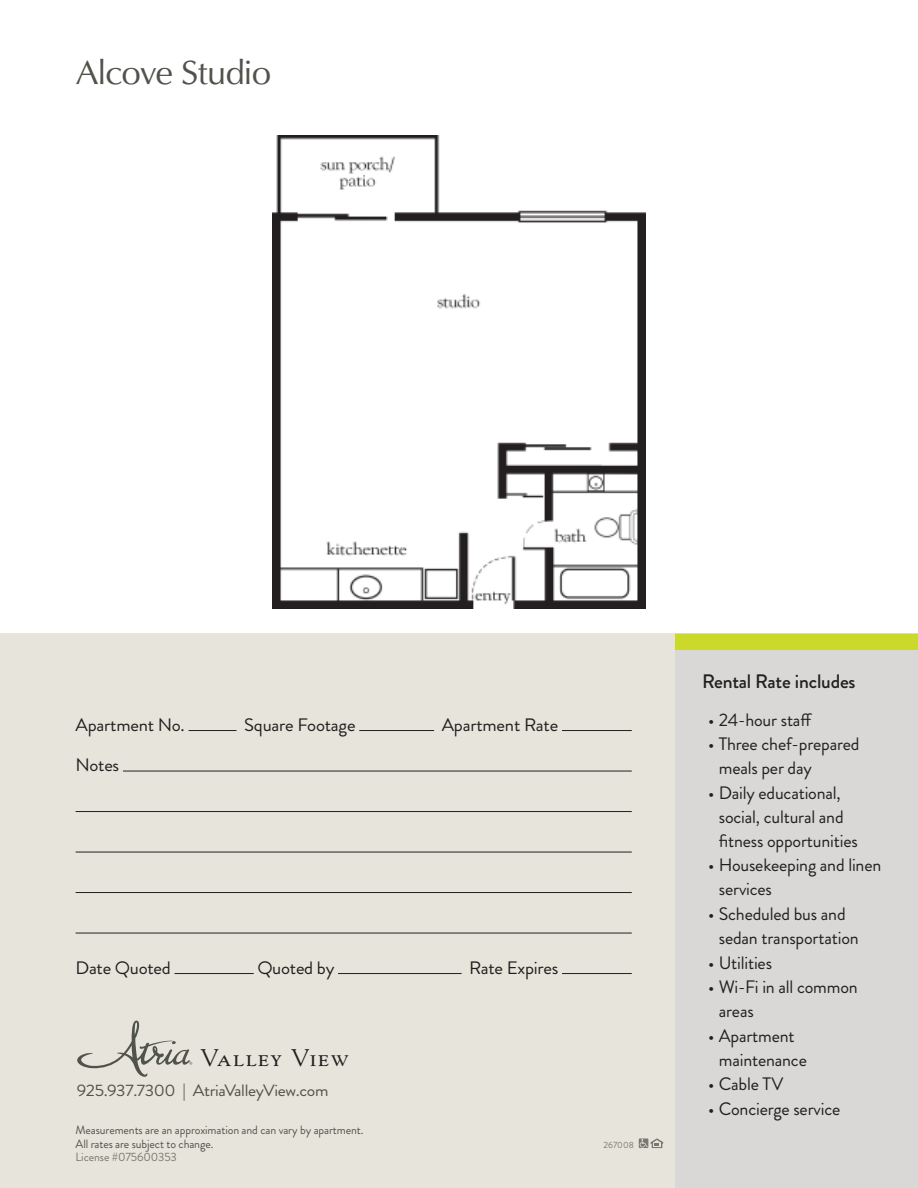
<style>
.page{position:relative;width:918px;height:1188px;background:#fff}
.page>*{position:absolute;margin:0;border:0;box-sizing:border-box;transform-origin:0 0}
.t1{font:34.5px "Classico URW";letter-spacing:-.02em;color:#50534a}
.t2{font:24px "Goudy Std";letter-spacing:.05em;color:#231f20;scale:1.07 1}
.t3{font:500 19.5px "Brandon Grotesque";letter-spacing:-.01em;color:#231f20}
.t4{font:18px/24px "Brandon Grotesque";letter-spacing:-.01em;color:#231f20}
.t5{font:18px "Brandon Grotesque";letter-spacing:-.01em;color:#231f20;scale:1.04 1}
.t6{font:16.5px "Brandon Grotesque";letter-spacing:-.02em;color:#525248;scale:1.07 1}
.t7{font:12px/13.5px "Brandon Grotesque";letter-spacing:-.01em;color:#50534a}
.t8{font:12px "Brandon Grotesque";letter-spacing:-.01em;color:#79776f}
.t9{font:9px "Brandon Grotesque";color:#79776f}
</style>
<div class="page">
<div style="left:0;top:634px;width:918px;height:554px;background:#e7e4dc"></div>
<div style="left:675px;top:634px;width:243px;height:554px;background:#d9d8d6"></div>
<hr style="left:189px;top:730px;width:48px;height:1px;background:#231f20">
<hr style="left:359px;top:730px;width:75px;height:1px;background:#231f20">
<hr style="left:562px;top:730px;width:70px;height:1px;background:#231f20">
<hr style="left:123px;top:771px;width:509px;height:1px;background:#231f20">
<hr style="left:76px;top:811px;width:556px;height:1px;background:#231f20">
<hr style="left:76px;top:852px;width:556px;height:1px;background:#231f20">
<hr style="left:76px;top:892px;width:556px;height:1px;background:#231f20">
<hr style="left:76px;top:933px;width:556px;height:1px;background:#231f20">
<hr style="left:175px;top:973px;width:79px;height:1px;background:#231f20">
<hr style="left:338px;top:973px;width:124px;height:1px;background:#231f20">
<hr style="left:562px;top:973px;width:70px;height:1px;background:#231f20">
<div style="left:675px;top:634px;width:243px;height:16px;background:#cbda2a"></div>
<svg style="left:639px;top:1138px;width:24px;height:10px"></svg>
<img style="left:272px;top:136px;width:374px;height:472px">
<svg style="left:77px;top:1021px;width:115px;height:56px"></svg>
<h1 class="t1" style="left:76px;top:50px;width:197px">Alcove Studio</h1>
<p class="t5" style="left:76px;top:712px;width:107px">Apartment No.</p>
<p class="t5" style="left:244px;top:712px;width:109px">Square Footage</p>
<p class="t5" style="left:442px;top:712px;width:114px">Apartment Rate</p>
<p class="t5" style="left:76px;top:753px;width:44px">Notes</p>
<p class="t5" style="left:76px;top:955px;width:93px">Date Quoted</p>
<p class="t5" style="left:257px;top:955px;width:76px">Quoted by</p>
<p class="t5" style="left:469px;top:955px;width:87px">Rate Expires</p>
<h2 class="t2" style="left:201px;top:1042px;width:140px">Valley View</h2>
<p class="t6" style="left:77px;top:1079px;width:237px">925.937.7300 | AtriaValleyView.com</p>
<p class="t7" style="left:76px;top:1124px;width:289px">Measurements are an approximation and can vary by apartment.<br>All rates are subject to change.</p>
<p class="t8" style="left:76px;top:1149px;width:103px">License #075600353</p>
<p class="t9" style="left:604px;top:1139px;width:32px">267008</p>
<p class="t3" style="left:702px;top:667px;width:155px">Rental Rate includes</p>
<p class="t4" style="left:708px;top:708px;width:106px">• 24-hour staff</p>
<p class="t4" style="left:719px;top:732px;width:142px;text-indent:-11px">• Three chef-prepared meals per day</p>
<p class="t4" style="left:719px;top:781px;width:141px;text-indent:-11px">• Daily educational, social, cultural and fitness opportunities</p>
<p class="t4" style="left:719px;top:854px;width:164px;text-indent:-11px">• Housekeeping and linen services</p>
<p class="t4" style="left:719px;top:902px;width:142px;text-indent:-11px">• Scheduled bus and sedan transportation</p>
<p class="t4" style="left:708px;top:951px;width:66px">• Utilities</p>
<p class="t4" style="left:719px;top:975px;width:140px;text-indent:-11px">• Wi-Fi in all common areas</p>
<p class="t4" style="left:719px;top:1024px;width:90px;text-indent:-11px">• Apartment maintenance</p>
<p class="t4" style="left:708px;top:1073px;width:77px">• Cable TV</p>
<p class="t4" style="left:708px;top:1097px;width:134px">• Concierge service</p>
</div>
